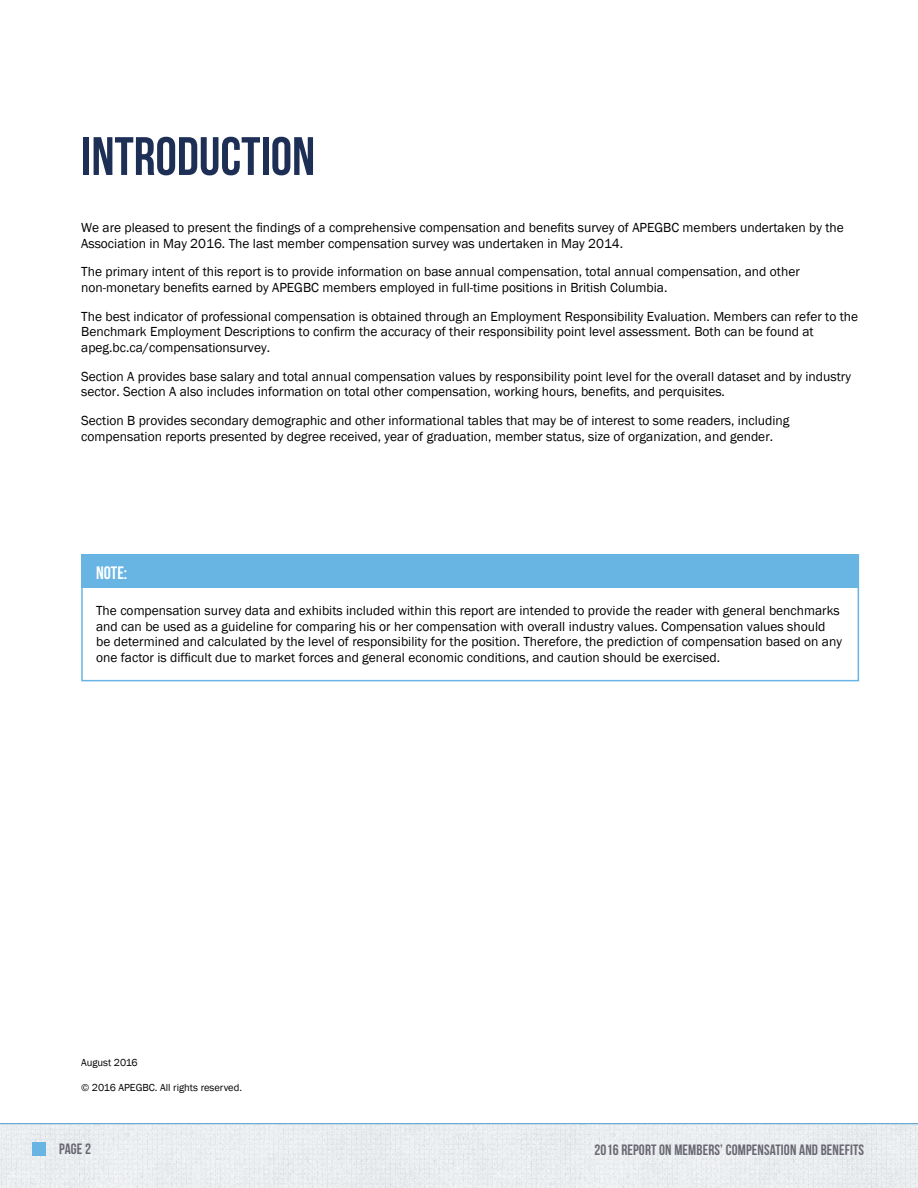
<style>
.page{position:relative;width:918px;height:1188px;background:#fff}
.page>*{position:absolute;margin:0;border:0;box-sizing:border-box;transform-origin:0 0}
.t1{font:54px "Bebas Neue";color:#1e2f56}
.t2{font:18px "Bebas Neue";color:#fff}
.t3{font:15px "Bebas Neue";letter-spacing:.01em;color:#696872}
.t4{font:13.5px/15.8px "Franklin Gothic";color:#000}
.t5{font:10.5px "Franklin Gothic";color:#000}
</style>
<div class="page">
<img style="left:0;top:1124px;width:918px;height:64px">
<div style="left:32px;top:1143px;width:13px;height:13px;background:#68b5e4"></div>
<hr style="left:0;top:1123px;width:918px;height:1px;background:#68b5e4">
<div style="left:81px;top:554px;width:778px;height:34px;background:#68b5e4"></div>
<div style="left:81px;top:554px;width:778px;height:127px;border:2px solid #68b5e4"></div>
<h1 class="t1" style="left:81px;top:127px;width:235px">INTRODUCTION</h1>
<p class="t4" style="left:81px;top:220px;width:764px">We are pleased to present the findings of a comprehensive compensation and benefits survey of APEGBC members undertaken by the<br>Association in May 2016. The last member compensation survey was undertaken in May 2014.</p>
<p class="t4" style="left:81px;top:264px;width:720px">The primary intent of this report is to provide information on base annual compensation, total annual compensation, and other non-monetary benefits earned by APEGBC members employed in full-time positions in British Columbia.</p>
<p class="t4" style="left:81px;top:308px;width:779px">The best indicator of professional compensation is obtained through an Employment Responsibility Evaluation. Members can refer to the<br>Benchmark Employment Descriptions to confirm the accuracy of their responsibility point level assessment. Both can be found at apeg.bc.ca/compensationsurvey.</p>
<p class="t4" style="left:81px;top:368px;width:771px">Section A provides base salary and total annual compensation values by responsibility point level for the overall dataset and by industry sector. Section A also includes information on total other compensation, working hours, benefits, and perquisites.</p>
<p class="t4" style="left:81px;top:413px;width:710px">Section B provides secondary demographic and other informational tables that may be of interest to some readers, including compensation reports presented by degree received, year of graduation, member status, size of organization, and gender.</p>
<h2 class="t2" style="left:96px;top:563px;width:33px">NOTE:</h2>
<p class="t4" style="left:96px;top:603px;width:747px">The compensation survey data and exhibits included within this report are intended to provide the reader with general benchmarks and can be used as a guideline for comparing his or her compensation with overall industry values. Compensation values should be determined and calculated by the level of responsibility for the position. Therefore, the prediction of compensation based on any one factor is difficult due to market forces and general economic conditions, and caution should be exercised.</p>
<p class="t5" style="left:81px;top:1056px;width:58px">August 2016</p>
<p class="t5" style="left:81px;top:1081px;width:162px">© 2016 APEGBC. All rights reserved.</p>
<p class="t3" style="left:59px;top:1140px;width:33px">PAGE 2</p>
<p class="t3" style="left:595px;top:1142px;width:271px">2016 REPORT ON MEMBERS’ COMPENSATION AND BENEFITS</p>
</div>
